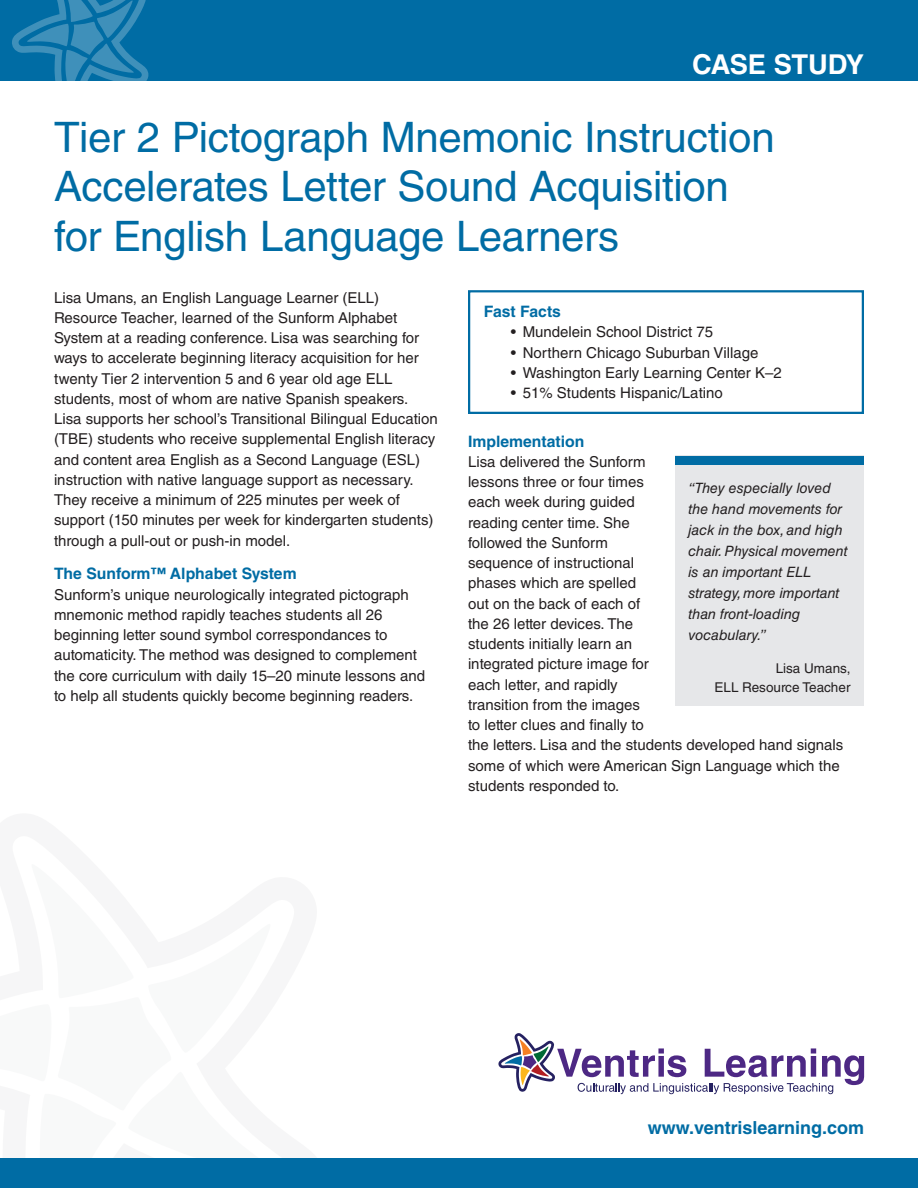
<style>
.page{position:relative;width:918px;height:1188px;background:#fff}
.page>*{position:absolute;margin:0;border:0;box-sizing:border-box;transform-origin:0 0}
.t1{font:42px/49.5px "Helvetica LT Std";letter-spacing:-.01em;color:#006ca4}
.t2{font:700 27.3px "Helvetica LT Std";letter-spacing:-.02em;color:#fff}
.t3{font:700 18px "Helvetica LT Std";color:#006ca4}
.t4{font:700 15.75px "Helvetica LT Std";color:#006ca4}
.t5{font:15px/20.2px "Helvetica LT Std";color:#231f20}
.t6{font:italic 14.25px/21px "Helvetica LT Std";color:#231f20}
.t7{font:13.5px/19.5px "Helvetica LT Std";color:#231f20;text-align:right}
</style>
<div class="page">
<div style="left:468px;top:290px;width:396px;height:124px;border:2px solid #006ca4"></div>
<div style="left:0;top:0;width:918px;height:81px;background:#006ca4"></div>
<div style="left:0;top:1159px;width:918px;height:29px;background:#006ca4"></div>
<svg style="left:12px;top:0;width:137px;height:81px"></svg>
<div style="left:675px;top:456px;width:189px;height:250px;background:#e6e7e9"></div>
<div style="left:675px;top:456px;width:189px;height:8px;background:#006ca4"></div>
<svg style="left:498px;top:1033px;width:366px;height:61px"></svg>
<h2 class="t2" style="left:692px;top:47px;width:173px">CASE STUDY</h2>
<h1 class="t1" style="left:54px;top:112px;width:722px">Tier 2 Pictograph Mnemonic Instruction<br>Accelerates Letter Sound Acquisition for English Language Learners</h1>
<p class="t5" style="left:54px;top:287px;width:385px">Lisa Umans, an English Language Learner (ELL)<br>Resource Teacher, learned of the Sunform Alphabet System at a reading conference. Lisa was searching for ways to accelerate beginning literacy acquisition for her twenty Tier 2 intervention 5 and 6 year old age ELL students, most of whom are native Spanish speakers.<br>Lisa supports her school’s Transitional Bilingual Education (TBE) students who receive supplemental English literacy and content area English as a Second Language (ESL) instruction with native language support as necessary.<br>They receive a minimum of 225 minutes per week of support (150 minutes per week for kindergarten students) through a pull-out or push-in model.</p>
<p class="t4" style="left:54px;top:564px;width:244px">The Sunform™ Alphabet System</p>
<p class="t5" style="left:54px;top:584px;width:373px">Sunform’s unique neurologically integrated pictograph mnemonic method rapidly teaches students all 26 beginning letter sound symbol correspondances to automaticity. The method was designed to complement the core curriculum with daily 15–20 minute lessons and to help all students quickly become beginning readers.</p>
<p class="t4" style="left:484px;top:302px;width:79px">Fast Facts</p>
<p class="t5" style="left:511px;top:322px;width:204px">• Mundelein School District 75</p>
<p class="t5" style="left:511px;top:342px;width:249px">• Northern Chicago Suburban Village</p>
<p class="t5" style="left:511px;top:363px;width:272px">• Washington Early Learning Center K–2</p>
<p class="t5" style="left:511px;top:383px;width:214px">• 51% Students Hispanic/Latino</p>
<p class="t4" style="left:468px;top:432px;width:118px">Implementation</p>
<p class="t5" style="left:468px;top:452px;width:377px">Lisa delivered the Sunform<br>lessons three or four times<br>each week during guided<br>reading center time. She<br>followed the Sunform<br>sequence of instructional<br>phases which are spelled<br>out on the back of each of<br>the 26 letter devices. The<br>students initially learn an<br>integrated picture image for<br>each letter, and rapidly<br>transition from the images<br>to letter clues and finally to<br>the letters. Lisa and the students developed hand signals some of which were American Sign Language which the students responded to.</p>
<p class="t6" style="left:688px;top:477px;width:161px">“They especially loved the hand movements for jack in the box, and high chair. Physical movement is an important ELL strategy, more important than front-loading vocabulary.”</p>
<p class="t7" style="left:715px;top:658px;width:137px">Lisa Umans,<br>ELL Resource Teacher</p>
<p class="t3" style="left:648px;top:1117px;width:218px">www.ventrislearning.com</p>
</div>
